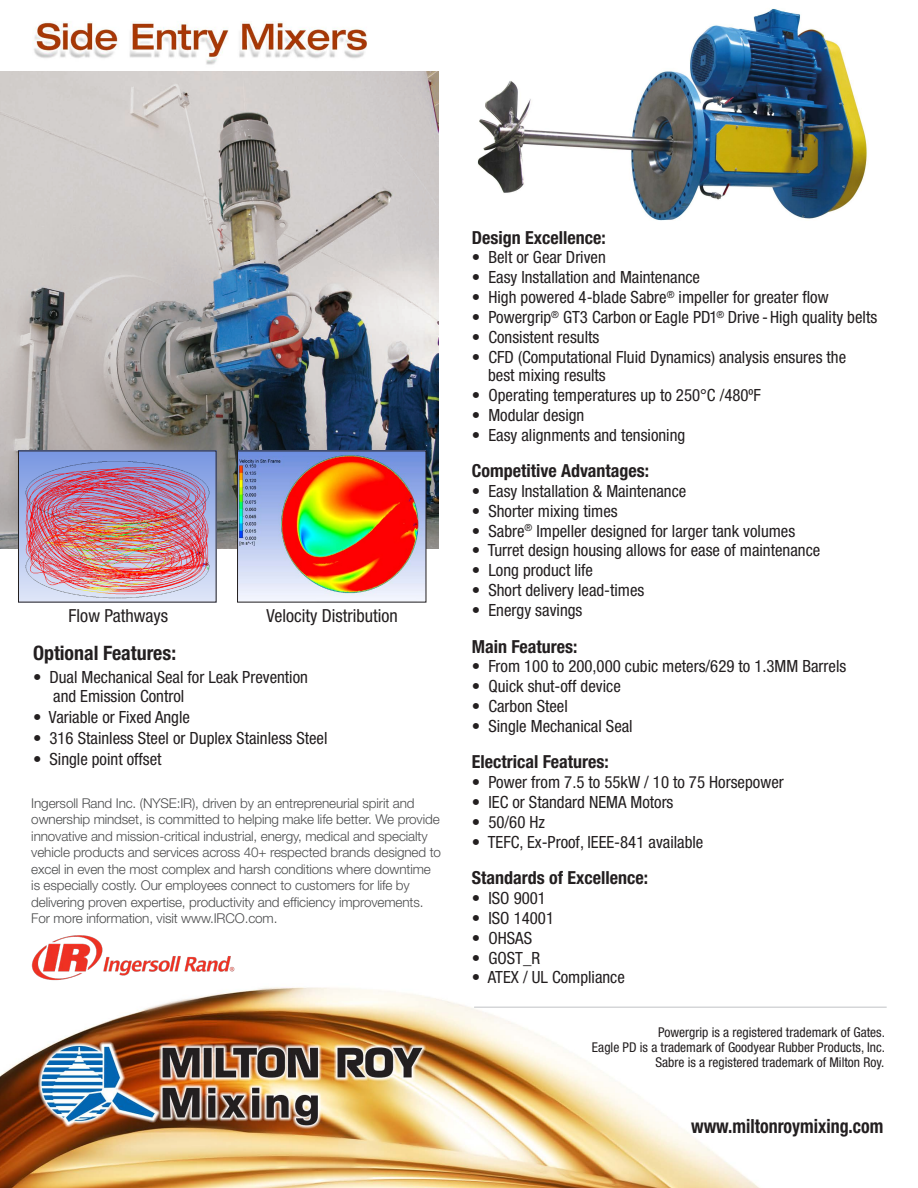
<style>
.page{position:relative;width:918px;height:1188px;background:#fff}
.page>*{position:absolute;margin:0;border:0;box-sizing:border-box;transform-origin:0 0}
.t1{font:700 condensed 19.95px "Helvetica Neue";color:#231f20}
.t2{font:700 condensed 19.5px "Helvetica Neue";color:#231f20;scale:.92 1}
.t3{font:700 condensed 18px "Helvetica Neue";color:#231f20}
.t4{font:condensed 18px "Helvetica Neue";color:#231f20}
.t5{font:condensed 16.8px/18px "Helvetica Neue";color:#231f20}
.t6{font:300 13.5px/16.5px "Helvetica Neue LT Pro";letter-spacing:-.01em;color:#4b4c4d}
.t7{font:condensed 13.5px "Helvetica Neue";color:#231f20}
</style>
<div class="page">
<img style="left:0;top:21px;width:760px;height:1167px">
<hr style="left:474px;top:1006px;width:413px;height:2px;background:#d5d6d8">
<img style="left:0;top:71px;width:438px;height:478px">
<img style="left:20px;top:453px;width:195px;height:147px">
<img style="left:239px;top:453px;width:185px;height:147px">
<img style="left:473px;top:9px;width:394px;height:214px">
<img style="left:18px;top:930px;width:226px;height:55px">
<p class="t4" style="left:69px;top:606px;width:101px">Flow Pathways</p>
<p class="t4" style="left:267px;top:606px;width:133px">Velocity Distribution</p>
<p class="t1" style="left:33px;top:641px;width:145px">Optional Features:</p>
<p class="t5" style="left:53px;top:667px;width:256px;line-height:19.5px;text-indent:-20px">• Dual Mechanical Seal for Leak Prevention and Emission Control</p>
<p class="t5" style="left:33px;top:708px;width:158px">• Variable or Fixed Angle</p>
<p class="t5" style="left:33px;top:729px;width:296px">• 316 Stainless Steel or Duplex Stainless Steel</p>
<p class="t5" style="left:33px;top:750px;width:130px">• Single point offset</p>
<p class="t6" style="left:31px;top:795px;width:411px">Ingersoll Rand Inc. (NYSE:IR), driven by an entrepreneurial spirit and ownership mindset, is committed to helping make life better. We provide innovative and mission-critical industrial, energy, medical and specialty vehicle products and services across 40+ respected brands designed to excel in even the most complex and harsh conditions where downtime is especially costly. Our employees connect to customers for life by delivering proven expertise, productivity and efficiency improvements.<br>For more information, visit www.IRCO.com.</p>
<p class="t3" style="left:472px;top:226px;width:135px">Design Excellence:</p>
<p class="t5" style="left:472px;top:248px;width:135px">• Belt or Gear Driven</p>
<p class="t5" style="left:472px;top:268px;width:230px">• Easy Installation and Maintenance</p>
<p class="t5" style="left:472px;top:288px;width:358px">• High powered 4-blade Sabre<sup>®</sup> impeller for greater flow</p>
<p class="t5" style="left:472px;top:308px;width:407px">• Powergrip<sup>®</sup> GT3 Carbon or Eagle PD1<sup>®</sup> Drive - High quality belts</p>
<p class="t5" style="left:472px;top:328px;width:129px">• Consistent results</p>
<p class="t5" style="left:488px;top:348px;width:360px;text-indent:-16px">• CFD (Computational Fluid Dynamics) analysis ensures the best mixing results</p>
<p class="t5" style="left:472px;top:386px;width:290px">• Operating temperatures up to 250°C /480ºF</p>
<p class="t5" style="left:472px;top:406px;width:114px">• Modular design</p>
<p class="t5" style="left:472px;top:426px;width:215px">• Easy alignments and tensioning</p>
<p class="t3" style="left:472px;top:460px;width:179px">Competitive Advantages:</p>
<p class="t5" style="left:472px;top:482px;width:216px">• Easy Installation &amp; Maintenance</p>
<p class="t5" style="left:472px;top:502px;width:147px">• Shorter mixing times</p>
<p class="t5" style="left:472px;top:522px;width:325px">• Sabre<sup>®</sup> Impeller designed for larger tank volumes</p>
<p class="t5" style="left:472px;top:541px;width:350px">• Turret design housing allows for ease of maintenance</p>
<p class="t5" style="left:472px;top:561px;width:123px">• Long product life</p>
<p class="t5" style="left:472px;top:581px;width:174px">• Short delivery lead-times</p>
<p class="t5" style="left:472px;top:601px;width:112px">• Energy savings</p>
<p class="t3" style="left:472px;top:635px;width:107px">Main Features:</p>
<p class="t5" style="left:472px;top:657px;width:376px">• From 100 to 200,000 cubic meters/629 to 1.3MM Barrels</p>
<p class="t5" style="left:472px;top:677px;width:150px">• Quick shut-off device</p>
<p class="t5" style="left:472px;top:697px;width:97px">• Carbon Steel</p>
<p class="t5" style="left:472px;top:717px;width:162px">• Single Mechanical Seal</p>
<p class="t3" style="left:472px;top:751px;width:138px">Electrical Features:</p>
<p class="t5" style="left:472px;top:773px;width:313px">• Power from 7.5 to 55kW / 10 to 75 Horsepower</p>
<p class="t5" style="left:472px;top:793px;width:203px">• IEC or Standard NEMA Motors</p>
<p class="t5" style="left:472px;top:813px;width:75px">• 50/60 Hz</p>
<p class="t5" style="left:472px;top:833px;width:233px">• TEFC, Ex-Proof, IEEE-841 available</p>
<p class="t3" style="left:472px;top:867px;width:178px">Standards of Excellence:</p>
<p class="t5" style="left:472px;top:889px;width:76px">• ISO 9001</p>
<p class="t5" style="left:472px;top:909px;width:84px">• ISO 14001</p>
<p class="t5" style="left:472px;top:929px;width:62px">• OHSAS</p>
<p class="t5" style="left:472px;top:948px;width:70px">• GOST_R</p>
<p class="t5" style="left:472px;top:968px;width:154px">• ATEX / UL Compliance</p>
<p class="t7" style="left:658px;top:1025px;width:228px">Powergrip is a registered trademark of Gates.</p>
<p class="t7" style="left:592px;top:1040px;width:295px">Eagle PD is a trademark of Goodyear Rubber Products, Inc.</p>
<p class="t7" style="left:656px;top:1055px;width:230px">Sabre is a registered trademark of Milton Roy.</p>
<p class="t2" style="left:691px;top:1114px;width:211px">www.miltonroymixing.com</p>
</div>
